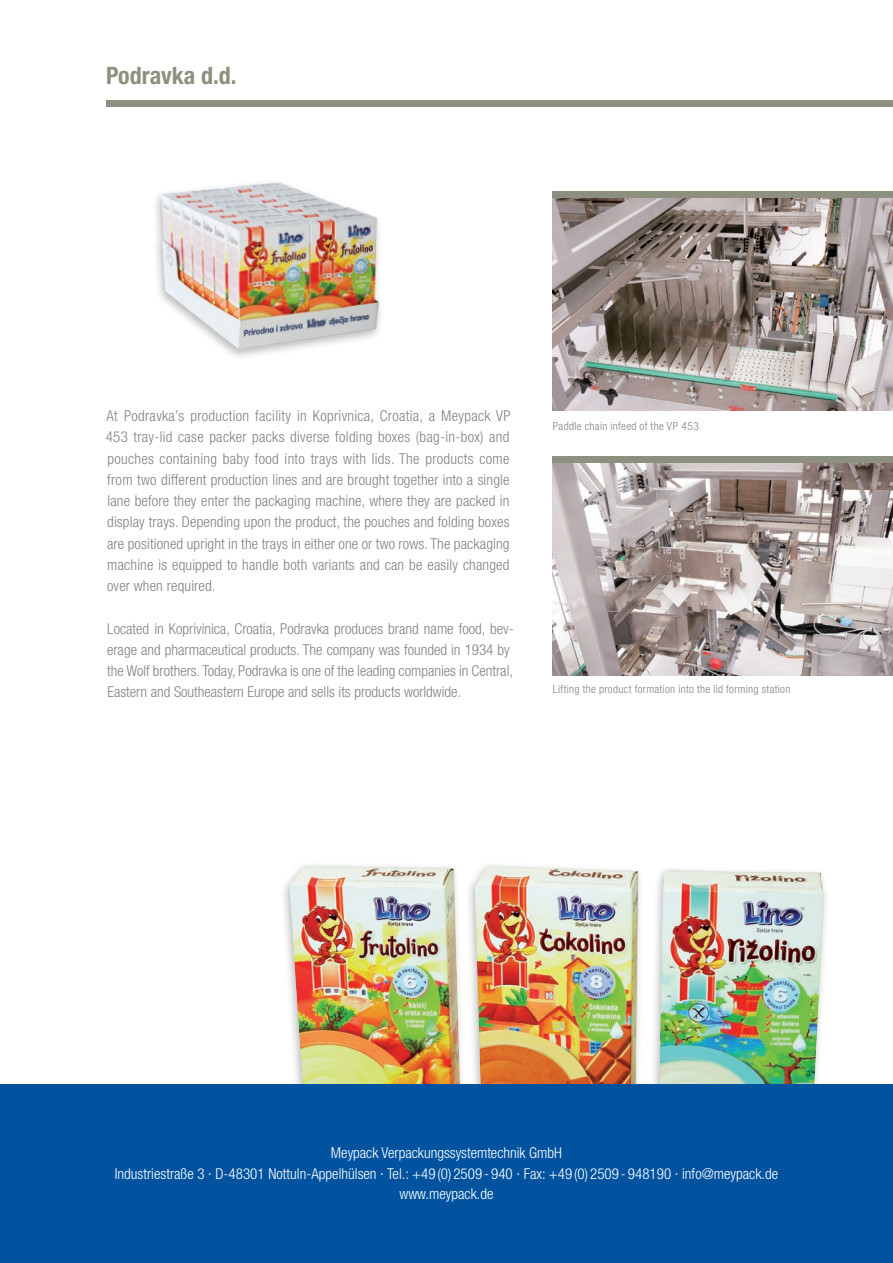
<style>
.page{position:relative;width:893px;height:1263px;background:#fff}
.page>*{position:absolute;margin:0;border:0;box-sizing:border-box;transform-origin:0 0}
.t1{font:700 condensed 24px "Helvetica Neue";color:#8d907e}
.t2{font:300 condensed 15px/21.3px "Helvetica Neue";color:#808285;text-align:justify}
.t3{font:300 condensed 15px/20.4px "Helvetica Neue";color:#fff;text-align:center}
.t4{font:300 condensed 11.25px "Helvetica Neue";letter-spacing:.03em;color:#808285}
</style>
<div class="page">
<div style="left:279px;top:861px;width:551px;height:271px;background:#231f20;opacity:.3"></div>
<div style="left:289px;top:864px;width:553px;height:283px;background:#231f20;opacity:.1"></div>
<div style="left:0;top:1084px;width:893px;height:179px;background:#0153a0"></div>
<img style="left:553px;top:462px;width:340px;height:213px">
<div style="left:553px;top:456px;width:340px;height:6px;background:#8d907e"></div>
<img style="left:553px;top:198px;width:340px;height:212px">
<div style="left:553px;top:191px;width:340px;height:7px;background:#8d907e"></div>
<div style="left:106px;top:100px;width:787px;height:6px;background:#8d907e"></div>
<div style="left:151px;top:177px;width:234px;height:183px;background:#231f20;opacity:.3"></div>
<img style="left:160px;top:180px;width:222px;height:173px">
<h1 class="t1" style="left:106px;top:61px;width:132px">Podravka d.d.</h1>
<p class="t2" style="left:106px;top:405px;width:406px">At Podravka’s production facility in Koprivnica, Croatia, a Meypack VP 453 tray-lid case packer packs diverse folding boxes (bag-in-box) and pouches containing baby food into trays with lids. The products come from two different production lines and are brought together into a single lane before they enter the packaging machine, where they are packed in display trays. Depending upon the product, the pouches and folding boxes are positioned upright in the trays in either one or two rows. The packaging machine is equipped to handle both variants and can be easily changed over when required.</p>
<p class="t2" style="left:107px;top:617px;width:408px;text-align:left">Located in Koprivinica, Croatia, Podravka produces brand name food, bev&shy;erage and pharmaceutical products. The company was founded in 1934 by the Wolf brothers. Today, Podravka is one of the leading companies in Central, Eastern and Southeastern Europe and sells its products worldwide.</p>
<p class="t4" style="left:553px;top:419px;width:147px">Paddle chain infeed of the VP 453</p>
<p class="t4" style="left:553px;top:683px;width:239px">Lifting the product formation into the lid forming station</p>
<p class="t3" style="left:115px;top:1142px;width:665px">Meypack Verpackungssystemtechnik GmbH<br>Industriestraße 3 · D-48301 Nottuln-Appelhülsen · Tel.: +49 (0) 2509 - 940 · Fax: +49 (0) 2509 - 948190 · info@meypack.de www.meypack.de</p>
</div>
